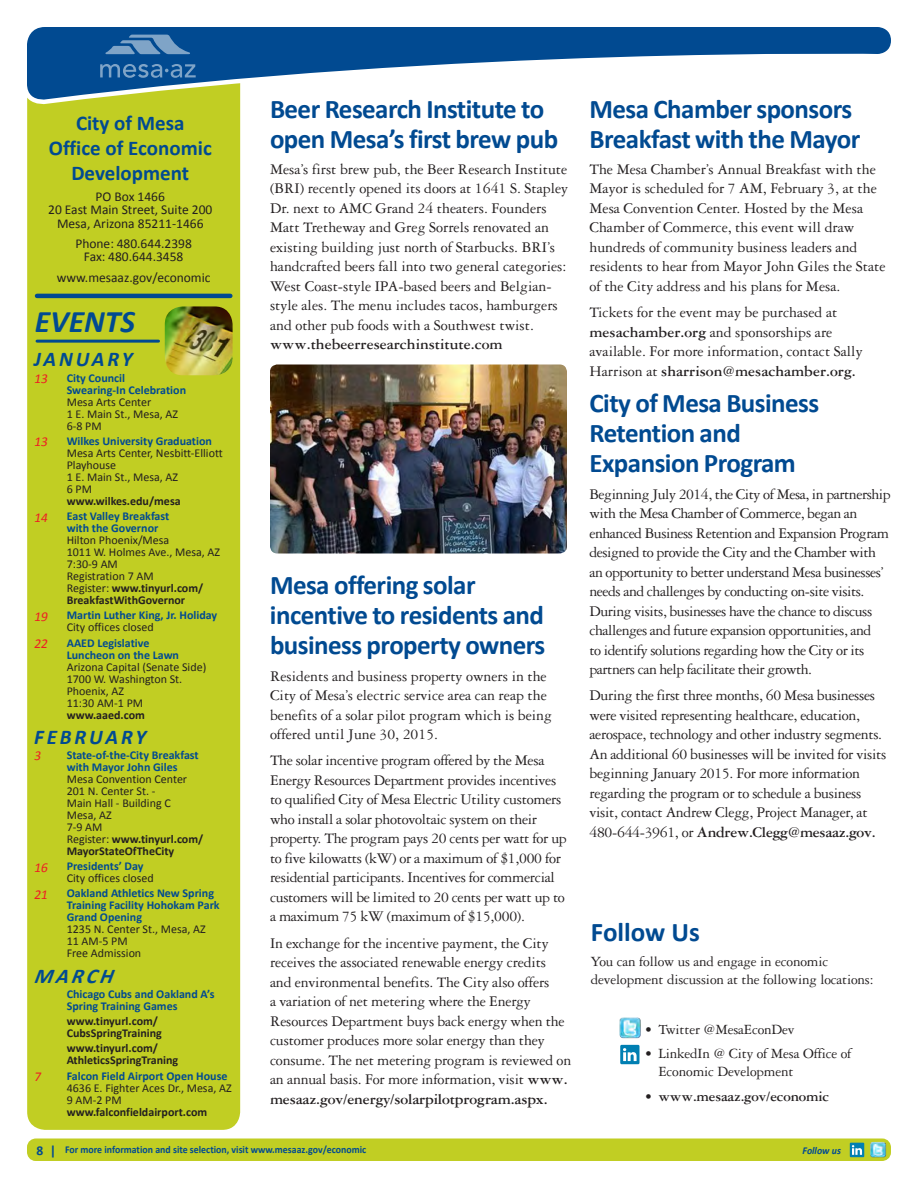
<style>
.page{position:relative;width:918px;height:1188px;background:#fff}
.page>*{position:absolute;margin:0;border:0;box-sizing:border-box;transform-origin:0 0}
.t1{font:italic 700 31.5px "Calibri";color:#014a91}
.t2{font:700 27px/30px "Calibri";letter-spacing:-.02em;color:#014a91}
.t3{font:700 21px/25.2px "Calibri";color:#014a91;text-align:center}
.t4{font:italic 700 21px "Calibri";letter-spacing:.13em;color:#014a91}
.t5{font:15.75px/19.5px "Garamond Three";letter-spacing:-.01em;color:#231f20}
.t6{font:15.75px/19.5px "Garamond Three";letter-spacing:-.03em;color:#231f20}
.t7{font:700 15.75px "Garamond Three";color:#231f20}
.t8{font:15px/18px "Garamond Three";letter-spacing:-.01em;color:#231f20}
.t9{font:700 15px "Garamond Three";letter-spacing:-.01em;color:#231f20}
.t10{font:13.5px/13.5px "Calibri";color:#231f20;text-align:center}
.t11{font:italic 13.5px "Calibri";color:#ee1d23}
.t12{font:12px/12px "Calibri";color:#231f20}
.t13{font:700 12px/12px "Calibri";color:#014a91}
.t14{font:700 12px/12px "Calibri";color:#231f20}
.t15{font:700 10.5px "Calibri";color:#014a91;scale:.94 1}
.t16{font:italic 700 10.5px "Calibri";color:#014a91;scale:.94 1}
.s1{font-weight:700}
.s2{font-weight:400;font-style:italic;font-size:13.5px;color:#ee1d23}
.s3{font-style:italic;font-size:13.5px;color:#ee1d23}
.s4{font-weight:700;color:#014a91}
.s5{color:#014a91}
.s6{font-weight:400;color:#231f20}
.s7{font-weight:400}
.s8{font-size:13.5px}
</style>
<div class="page">
<div style="left:27px;top:64px;width:213px;height:1066px;background:#c1ce23;border-radius:18px"></div>
<hr style="left:37px;top:294px;width:193px;height:4px;background:#014a91">
<hr style="left:37px;top:340px;width:122px;height:3px;background:#014a91">
<img style="left:165px;top:306px;width:68px;height:69px">
<svg style="left:27px;top:27px;width:864px;height:80px"></svg>
<svg style="left:105px;top:35px;width:85px;height:19px;background:#497db0"></svg>
<svg style="left:100px;top:64px;width:96px;height:14px"></svg>
<div style="left:29px;top:1141px;width:860px;height:18px;background:#c1ce23;border-radius:7px"></div>
<div style="left:27px;top:1138px;width:864px;height:23px;border:4px solid #c1ce23;border-radius:7px"></div>
<img style="left:870px;top:1142px;width:16px;height:16px">
<div style="left:850px;top:1143px;width:14px;height:14px;background:#007fb2"></div>
<svg style="left:852px;top:1145px;width:10px;height:10px"></svg>
<img style="left:619px;top:1017px;width:22px;height:22px">
<div style="left:620px;top:1045px;width:19px;height:19px;background:#007fb2"></div>
<svg style="left:623px;top:1048px;width:14px;height:13px"></svg>
<img style="left:270px;top:364px;width:297px;height:190px">
<h2 class="t2" style="left:270px;top:92px;width:290px">Beer Research Institute to open Mesa’s first brew pub</h2>
<p class="t5" style="left:270px;top:159px;width:300px">Mesa’s first brew pub, the Beer Research Institute (BRI) recently opened its doors at 1641 S. Stapley Dr. next to AMC Grand 24 theaters. Founders Matt Tretheway and Greg Sorrels renovated an existing building just north of Starbucks. BRI’s handcrafted beers fall into two general categories:<br>West Coast-style IPA-based beers and Belgian&shy;style ales. The menu includes tacos, hamburgers and other pub foods with a Southwest twist.</p>
<p class="t7" style="left:270px;top:336px;width:234px">www.thebeerresearchinstitute.com</p>
<h2 class="t2" style="left:590px;top:92px;width:272px">Mesa Chamber sponsors<br>Breakfast with the Mayor</h2>
<p class="t5" style="left:590px;top:159px;width:298px">The Mesa Chamber’s Annual Breakfast with the Mayor is scheduled for 7 AM, February 3, at the Mesa Convention Center. Hosted by the Mesa Chamber of Commerce, this event will draw hundreds of community business leaders and residents to hear from Mayor John Giles the State of the City address and his plans for Mesa.</p>
<p class="t5" style="left:590px;top:302px;width:275px">Tickets for the event may be purchased at <span class="s1">mesachamber.org</span> and sponsorships are available. For more information, contact Sally Harrison at <span class="s1">sharrison@mesachamber.org.</span></p>
<h2 class="t2" style="left:590px;top:387px;width:231px">City of Mesa Business<br>Retention and<br>Expansion Program</h2>
<p class="t6" style="left:590px;top:484px;width:303px">Beginning July 2014, the City of Mesa, in partnership with the Mesa Chamber of Commerce, began an enhanced Business Retention and Expansion Program designed to provide the City and the Chamber with an opportunity to better understand Mesa businesses’ needs and challenges by conducting on-site visits.<br>During visits, businesses have the chance to discuss challenges and future expansion opportunities, and<br>to identify solutions regarding how the City or its partners can help facilitate their growth.</p>
<p class="t5" style="left:590px;top:686px;width:298px">During the first three months, 60 Mesa businesses were visited representing healthcare, education, aerospace, technology and other industry segments.<br>An additional 60 businesses will be invited for visits beginning January 2015. For more information regarding the program or to schedule a business visit, contact Andrew Clegg, Project Manager, at 480-644-3961, or <span class="s1">Andrew.Clegg@mesaaz.gov.</span></p>
<h3 class="t3" style="left:49px;top:110px;width:165px">City of Mesa<br>Office of Economic<br>Development</h3>
<p class="t10" style="left:48px;top:189px;width:166px">PO Box 1466<br>20 East Main Street, Suite 200<br>Mesa, Arizona 85211-1466</p>
<p class="t10" style="left:75px;top:236px;width:118px">Phone: 480.644.2398<br>Fax: 480.644.3458</p>
<p class="t10" style="left:57px;top:270px;width:155px">www.mesaaz.gov/economic</p>
<h1 class="t1" style="left:35px;top:302px;width:86px">EVENTS</h1>
<h3 class="t4" style="left:34px;top:346px;width:100px">JANUARY</h3>
<p class="t13" style="left:67px;top:371px;width:121px;text-indent:-33px"><span class="s2">13</span> City Council<br>Swearing-In Celebration</p>
<p class="t12" style="left:67px;top:395px;width:113px">Mesa Arts Center<br>1 E. Main St., Mesa, AZ<br>6-8 PM</p>
<p class="t12" style="left:67px;top:434px;width:158px;text-indent:-33px"><span class="s3">13</span> <span class="s4">Wilkes University Graduation<br></span>Mesa Arts Center, Nesbitt-Elliott<br>Playhouse<br>1 E. Main St., Mesa, AZ<br>6 PM</p>
<p class="t14" style="left:34px;top:493px;width:148px;line-height:15.3px;text-indent:33px">www.wilkes.edu/mesa<br><span class="s2">14</span> <span class="s5">East Valley Breakfast</span></p>
<p class="t13" style="left:67px;top:522px;width:93px">with the Governor</p>
<p class="t12" style="left:67px;top:534px;width:155px">Hilton Phoenix/Mesa<br>1011 W. Holmes Ave., Mesa, AZ<br>7:30-9 AM<br>Registration 7 AM<br>Register: <span class="s1">www.tinyurl.com/<br>BreakfastWithGovernor</span></p>
<p class="t13" style="left:67px;top:609px;width:152px;text-indent:-33px"><span class="s2">19</span> Martin Luther King, Jr. Holiday<br><span class="s6">City offices closed</span></p>
<p class="t13" style="left:34px;top:636px;width:41px"><span class="s2">22</span> AAED</p>
<h2 class="t2" style="left:270px;top:569px;width:277px">Mesa offering solar incentive to residents and business property owners</h2>
<p class="t5" style="left:270px;top:666px;width:284px">Residents and business property owners in the City of Mesa’s electric service area can reap the benefits of a solar pilot program which is being offered until June 30, 2015.</p>
<p class="t5" style="left:270px;top:751px;width:298px">The solar incentive program offered by the Mesa Energy Resources Department provides incentives to qualified City of Mesa Electric Utility customers who install a solar photovoltaic system on their property. The program pays 20 cents per watt for up to five kilowatts (kW) or a maximum of $1,000 for residential participants. Incentives for commercial customers will be limited to 20 cents per watt up to a maximum 75 kW (maximum of $15,000).</p>
<p class="t5" style="left:270px;top:933px;width:303px">In exchange for the incentive payment, the City receives the associated renewable energy credits and environmental benefits. The City also offers<br>a variation of net metering where the Energy Resources Department buys back energy when the customer produces more solar energy than they consume. The net metering program is reviewed on an annual basis. For more information, visit <span class="s1">www. mesaaz.gov/energy/solarpilotprogram.aspx.</span></p>
<p class="t13" style="left:67px;top:636px;width:114px;text-align:center">Legislative<br>Luncheon on the Lawn</p>
<p class="t12" style="left:67px;top:660px;width:141px">Arizona Capital (Senate Side)<br>1700 W. Washington St.<br>Phoenix, AZ<br>11:30 AM-1 PM</p>
<p class="t14" style="left:67px;top:708px;width:80px">www.aaed.com</p>
<h3 class="t4" style="left:34px;top:724px;width:114px">FEBR UAR Y</h3>
<p class="t11" style="left:34px;top:748px;width:11px">3</p>
<p class="t13" style="left:67px;top:748px;width:133px">State-of-the-City Breakfast with Mayor John Giles</p>
<p class="t12" style="left:67px;top:772px;width:138px">Mesa Convention Center<br>201 N. Center St. -<br>Main Hall - Building C<br>Mesa, AZ<br>7-9 AM<br>Register: <span class="s1">www.tinyurl.com/<br>MayorStateOfTheCity</span></p>
<p class="t12" style="left:67px;top:860px;width:89px;text-indent:-33px"><span class="s3">16</span> <span class="s4">Presidents’ Day<br></span>City offices closed</p>
<p class="t13" style="left:67px;top:887px;width:154px;text-indent:-33px"><span class="s2">21</span> Oakland Athletics New Spring<br>Training Facility Hohokam Park<br>Grand Opening</p>
<p class="t12" style="left:67px;top:923px;width:141px">1235 N. Center St., Mesa, AZ<br>11 AM-5 PM<br>Free Admission</p>
<h3 class="t4" style="left:34px;top:963px;width:38px">MARC</h3>
<h3 class="t4" style="left:99px;top:963px;width:19px">H</h3>
<p class="t13" style="left:34px;top:987px;width:21px">C</p>
<h2 class="t2" style="left:591px;top:916px;width:110px">Follow Us</h2>
<p class="t8" style="left:591px;top:953px;width:284px">You can follow us and engage in economic development discussion at the following locations:</p>
<p class="t8" style="left:645px;top:1020px;width:151px">• Twitter @MesaEconDev</p>
<p class="t8" style="left:658px;top:1045px;width:195px;text-indent:-14px">• LinkedIn @ City of Mesa Office of<br>Economic Development</p>
<p class="t9" style="left:645px;top:1088px;width:186px"><span class="s7">•</span> www.mesaaz.gov/economic</p>
<p class="t13" style="left:67px;top:987px;width:149px;text-indent:6px">hicago Cubs and Oakland A’s<br>Spring Training Games</p>
<p class="t14" style="left:67px;top:1015px;width:97px">www.tinyurl.com/<br>CubsSpringTraining</p>
<p class="t14" style="left:67px;top:1042px;width:113px">www.tinyurl.com/<br>AthleticsSpringTraning</p>
<p class="t11" style="left:34px;top:1068px;width:11px">7</p>
<p class="t13" style="left:67px;top:1069px;width:162px">Falcon Field Airport Open House</p>
<p class="t12" style="left:67px;top:1081px;width:166px">4636 E. Fighter Aces Dr., Mesa, AZ<br>9 AM-2 PM</p>
<p class="t14" style="left:67px;top:1105px;width:142px">www.falconfieldairport.com</p>
<p class="t15" style="left:36px;top:1143px;width:352px"><span class="s8">8 |</span> For more information and site selection, visit www.mesaaz.gov/economic</p>
<p class="t16" style="left:803px;top:1144px;width:42px">Follow us</p>
</div>
